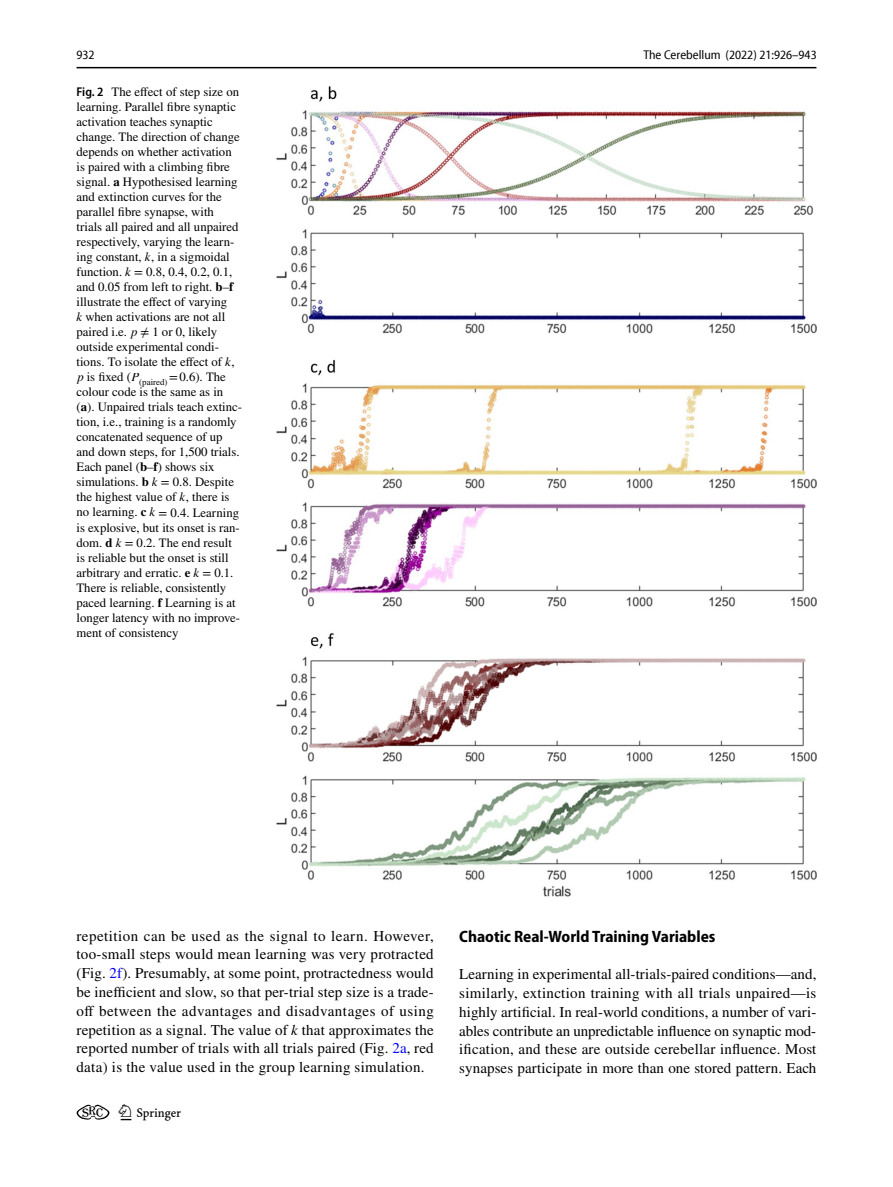
<style>
.page{position:relative;width:893px;height:1187px;background:#fff}
.page>*{position:absolute;margin:0;border:0;box-sizing:border-box;transform-origin:0 0}
.t1{font:22.5px "Springnew Regular 2";color:#000}
.t2{font:700 semi-condensed 16.5px "Myriad Pro";color:#000}
.t3{font:15px/18.8px "STIX";letter-spacing:.01em;color:#000;text-align:justify}
.t4{font:12.75px/15px "STIX";color:#000}
.t5{font:semi-condensed 12.75px "Myriad Pro Unic";color:#000}
.s1{font-family:"Myriad Pro";font-weight:600;font-stretch:semi-condensed}
.s2{font-weight:700}
.s3{font-family:"STIX General Italic 25"}
.s4{font-family:"STIX General Italic 26"}
.s5{font-family:"STIX General Italic 27"}
.s6{font-family:"STIX General Italic 28"}
.s7{font-family:"STIX General Italic 16"}
.s8{font-family:"STIX General Italic 17"}
.s9{font-family:"STIX General Italic 18"}
.s10{font-family:"STIX General Italic 19"}
.s11{font-family:"STIX General Italic 20"}
.s12{font-family:"STIX General Italic 21"}
.s13{font-family:"STIX General Italic 22"}
.s14{font-family:"STIX General Italic 23"}
.s15{color:#00f}
.s16{font-family:"STIX General Italic 24"}
</style>
<div class="page">
<hr style="left:77px;top:67px;width:739px;height:1px;background:#000">
<img style="left:276px;top:87px;width:540px;height:809px">
<svg style="left:77px;top:1104px;width:33px;height:15px"></svg>
<p class="t5" style="left:76px;top:50px;width:20px">932</p>
<p class="t5" style="left:643px;top:50px;width:175px">The Cerebellum (2022) 21:926–943</p>
<p class="t4" style="left:76px;top:85px;width:167px"><span class="s1">Fig. 2</span> The effect of step size on learning. Parallel fibre synaptic activation teaches synaptic change. The direction of change depends on whether activation is paired with a climbing fibre signal. <span class="s2">a</span> Hypothesised learning and extinction curves for the parallel fibre synapse, with trials all paired and all unpaired respectively, varying the learn&shy;ing constant, <span class="s3">k</span>, in a sigmoidal function. <span class="s4">k</span> = 0.8, 0.4, 0.2, 0.1, and 0.05 from left to right. <span class="s2">b</span>–<span class="s2">f </span>illustrate the effect of varying<br><span class="s5">k</span> when activations are not all paired i.e. <span class="s6">p</span> ≠ 1 or 0, likely outside experimental condi&shy;tions. To isolate the effect of <span class="s7">k</span>, <span class="s8">p</span> is fixed (<span class="s9">P</span><sub>(paired)</sub> =0.6). The colour code is the same as in (<span class="s2">a</span>). Unpaired trials teach extinc&shy;tion, i.e., training is a randomly concatenated sequence of up and down steps, for 1,500 trials.<br>Each panel (<span class="s2">b</span>–<span class="s2">f</span>) shows six simulations. <span class="s2">b</span> <span class="s10">k</span> = 0.8. Despite the highest value of <span class="s11">k</span>, there is no learning. <span class="s2">c</span> <span class="s12">k</span> = 0.4. Learning is explosive, but its onset is ran&shy;dom. <span class="s2">d</span> <span class="s13">k</span> = 0.2. The end result is reliable but the onset is still arbitrary and erratic. <span class="s2">e</span> <span class="s14">k</span> = 0.1.<br>There is reliable, consistently paced learning. <span class="s2">f</span> Learning is at longer latency with no improve&shy;ment of consistency</p>
<p class="t3" style="left:77px;top:927px;width:359px">repetition can be used as the signal to learn. However, too-small steps would mean learning was very protracted (Fig. <span class="s15">2f</span>). Presumably, at some point, protractedness would be inefficient and slow, so that per-trial step size is a trade&shy;off between the advantages and disadvantages of using repetition as a signal. The value of <span class="s16">k</span> that approximates the reported number of trials with all trials paired (Fig. <span class="s15">2a</span>, red data) is the value used in the group learning simulation.</p>
<p class="t2" style="left:459px;top:927px;width:258px">Chaotic Real‑World Training Variables</p>
<p class="t3" style="left:459px;top:965px;width:359px">Learning in experimental all-trials-paired conditions—and, similarly, extinction training with all trials unpaired—is highly artificial. In real-world conditions, a number of vari&shy;ables contribute an unpredictable influence on synaptic mod&shy;ification, and these are outside cerebellar influence. Most synapses participate in more than one stored pattern. Each</p>
<h1 class="t1" style="left:121px;top:1104px;width:62px">1 3</h1>
</div>
